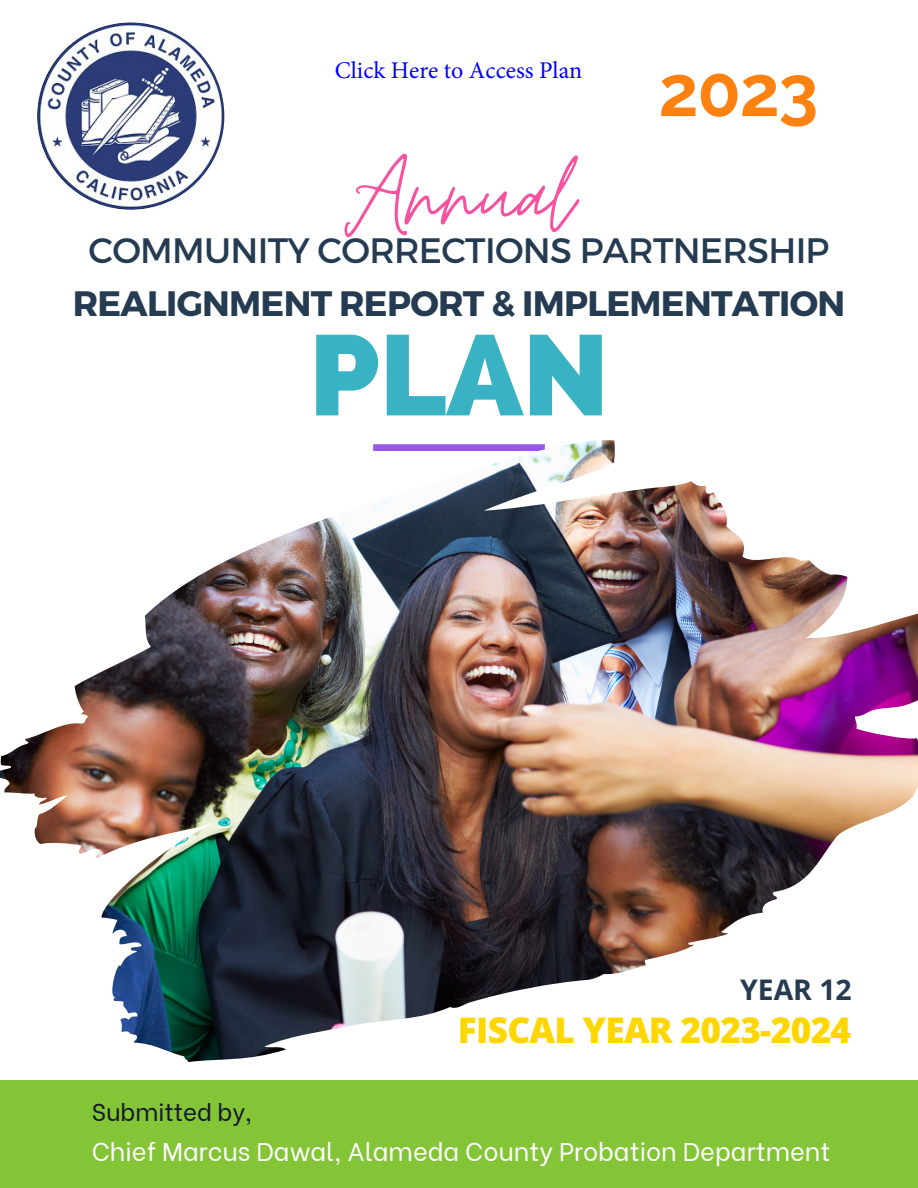
<style>
.page{position:relative;width:918px;height:1188px;background:#fff}
.page>*{position:absolute;margin:0;border:0;box-sizing:border-box;transform-origin:0 0}
.t1{font:120px "Moon Time";color:#f652a0}
.t2{font:800 113.7px "Raleway";color:#39b3c4}
.t3{font:700 71.4px "Raleway";color:#ff8210}
.t4{font:700 35.25px "Montserrat";letter-spacing:-.02em;color:#253b51}
.t5{font:35.25px "Montserrat";letter-spacing:-.02em;color:#253b51}
.t6{font:800 35.25px "Open Sans";letter-spacing:-.02em;color:#ffd600}
.t7{font:700 28.35px "Open Sans";color:#253b51}
.t8{font:25.5px "Be Vietnam";color:#fff}
.t9{font:24px "Minion Pro";color:#00f}
.t10{font:24px "Be Vietnam";color:#131726}
</style>
<div class="page">
<div style="left:0;top:1080px;width:918px;height:108px;background:#84c437"></div>
<img style="left:37px;top:22px;width:187px;height:188px;border-radius:50%">
<img style="left:0;top:440px;width:918px;height:622px">
<p class="t9" style="left:335px;top:54px;width:249px">Click Here to Access Plan</p>
<p class="t3" style="left:658px;top:49px;width:161px">2023</p>
<p class="t1" style="left:345px;top:124px;width:230px">Annual</p>
<p class="t5" style="left:89px;top:228px;width:742px">COMMUNITY CORRECTIONS PARTNERSHIP</p>
<p class="t4" style="left:73px;top:281px;width:774px">REALIGNMENT REPORT &amp; IMPLEMENTATION</p>
<p class="t2" style="left:309px;top:309px;width:301px">PLAN</p>
<p class="t10" style="left:92px;top:1092px;width:162px">Submitted by,</p>
<p class="t7" style="left:740px;top:970px;width:113px">YEAR 12</p>
<p class="t6" style="left:458px;top:1005px;width:395px">FISCAL YEAR 2023-2024</p>
<p class="t8" style="left:92px;top:1131px;width:740px">Chief Marcus Dawal, Alameda County Probation Department</p>
</div>
